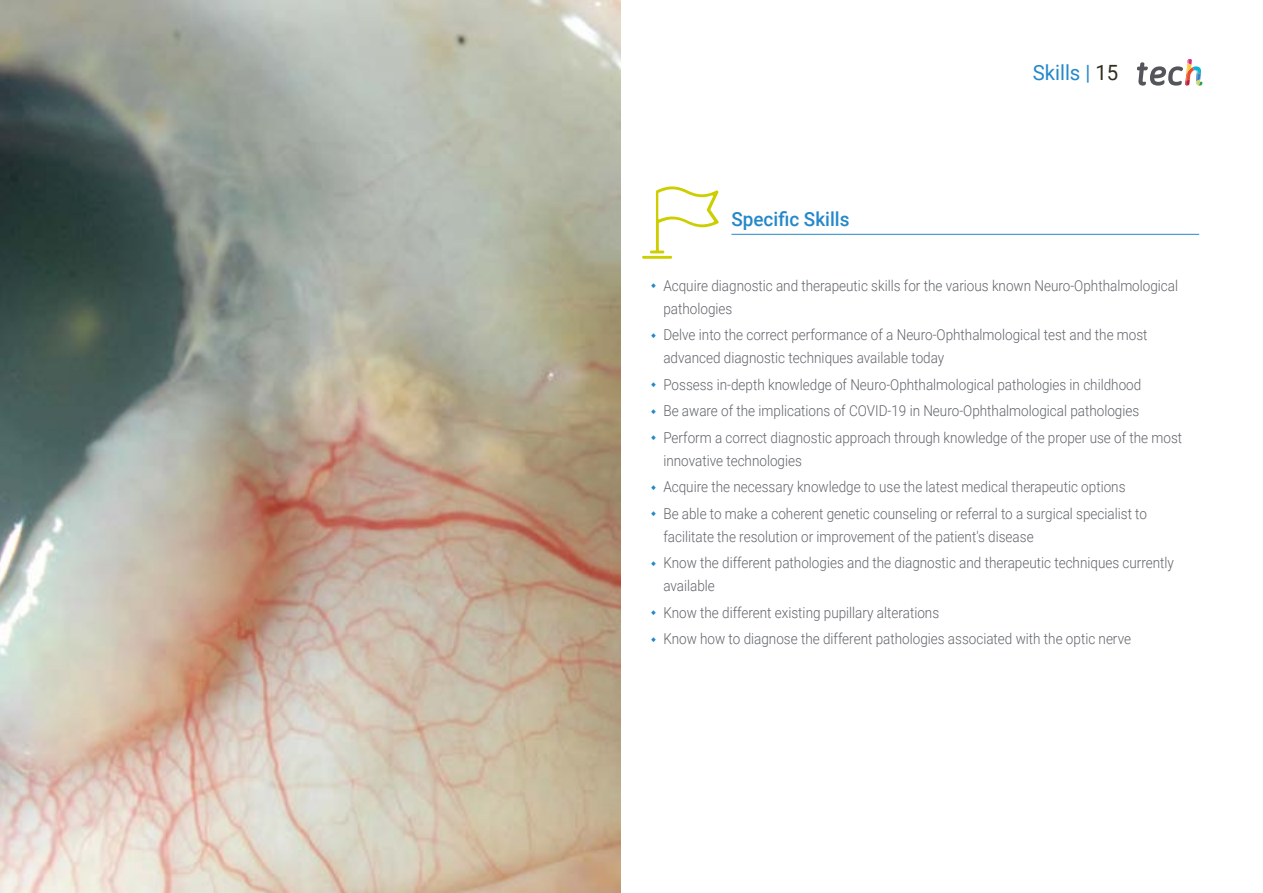
<style>
.page{position:relative;width:1263px;height:893px;background:#fff}
.page>*{position:absolute;margin:0;border:0;box-sizing:border-box;transform-origin:0 0}
.t1{font:21px "Roboto";color:#2488c9}
.t2{font:500 19.5px "Roboto";color:#2488c9}
.t3{font:300 15px/26.7px "Roboto";color:#61646a;scale:.9 1}
.s1{color:#312e20}
</style>
<div class="page">
<img style="left:0;top:0;width:621px;height:893px">
<hr style="left:731px;top:234px;width:468px;height:1px;background:#2488c9">
<hr style="left:642px;top:256px;width:30px;height:3px;background:#cdce00">
<svg style="left:650px;top:186px;width:69px;height:67px"></svg>
<svg style="left:1137px;top:59px;width:65px;height:27px"></svg>
<h2 class="t2" style="left:731px;top:205px;width:120px">Specific Skills</h2>
<h1 class="t1" style="left:1033px;top:57px;width:87px">Skills | <span class="s1">15</span></h1>
<p class="t3" style="left:663px;top:274px;width:573px;line-height:22.5px">Acquire diagnostic and therapeutic skills for the various known Neuro-Ophthalmological pathologies</p>
<p class="t3" style="left:663px;top:323px;width:539px;line-height:22.5px">Delve into the correct performance of a Neuro-Ophthalmological test and the most advanced diagnostic techniques available today</p>
<p class="t3" style="left:663px;top:370px;width:578px">Possess in-depth knowledge of Neuro-Ophthalmological pathologies in childhood<br>Be aware of the implications of COVID-19 in Neuro-Ophthalmological pathologies<br>Perform a correct diagnostic approach through knowledge of the proper use of the most</p>
<p class="t3" style="left:663px;top:446px;width:539px">innovative technologies<br>Acquire the necessary knowledge to use the latest medical therapeutic options<br>Be able to make a coherent genetic counseling or referral to a surgical specialist to</p>
<p class="t3" style="left:663px;top:522px;width:569px">facilitate the resolution or improvement of the patient's disease<br>Know the different pathologies and the diagnostic and therapeutic techniques currently</p>
<p class="t3" style="left:663px;top:572px;width:521px">available<br>Know the different existing pupillary alterations<br>Know how to diagnose the different pathologies associated with the optic nerve</p>
</div>
